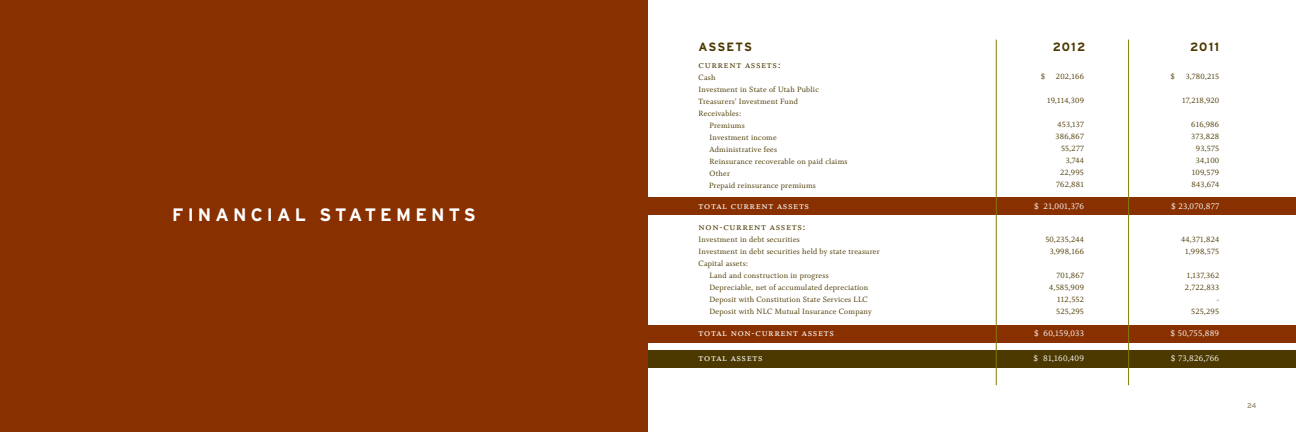
<style>
.page{position:relative;width:1296px;height:432px;background:#fff}
.page>*{position:absolute;margin:0;border:0;box-sizing:border-box;transform-origin:0 0}
.t1{font:700 18px "Interstate";letter-spacing:.23em;color:#fff}
.t2{font:700 12px "Interstate";letter-spacing:.1em;color:#4b3900}
.t3{font:11px "Whitman Small Caps Os F";letter-spacing:.06em;color:#fff}
.t4{font:11px "Whitman Small Caps Os F";letter-spacing:.06em;color:#4b3900}
.t5{font:9px "Whitman Roman LF";letter-spacing:.03em;color:#fff}
.t6{font:8.5px/12px "Whitman Roman LF";letter-spacing:.025em;color:#4b3900;text-align:right}
.t7{font:700 7px "Interstate";color:#a39b83}
</style>
<div class="page">
<div style="left:0;top:0;width:648px;height:432px;background:#893001"></div>
<div style="left:648px;top:198px;width:648px;height:17px;background:#893001"></div>
<div style="left:648px;top:325px;width:648px;height:18px;background:#893001"></div>
<div style="left:648px;top:351px;width:648px;height:17px;background:#4b3900"></div>
<hr style="left:1128px;top:40px;width:1px;height:345px;background:#817c00">
<hr style="left:996px;top:40px;width:1px;height:345px;background:#817c00">
<h1 class="t1" style="left:172px;top:205px;width:42px">FINAN</h1>
<h1 class="t1" style="left:251px;top:205px;width:42px">CIAL</h1>
<h1 class="t1" style="left:320px;top:205px;width:32px">STATEMENTS</h1>
<h2 class="t2" style="left:699px;top:40px;width:55px">ASSETS</h2>
<h2 class="t2" style="left:1053px;top:40px;width:34px">2012</h2>
<h2 class="t2" style="left:1190px;top:40px;width:31px">2011</h2>
<p class="t6" style="left:1041px;top:71px;width:6px">$</p>
<p class="t6" style="left:1056px;top:71px;width:30px">202,166</p>
<p class="t6" style="left:1047px;top:95px;width:38px">19,114,309</p>
<p class="t6" style="left:1056px;top:119px;width:30px">453,137<br>386,867<br>55,277<br>3,744<br>22,995<br>762,881</p>
<p class="t5" style="left:1034px;top:202px;width:51px">$ 21,001,376</p>
<p class="t6" style="left:1045px;top:233px;width:40px;text-align:center">50,235,244<br>3,998,166</p>
<p class="t6" style="left:1049px;top:269px;width:36px">701,867<br>4,585,909<br>112,552<br>525,295</p>
<p class="t5" style="left:1034px;top:328px;width:51px">$ 60,159,033</p>
<p class="t5" style="left:1034px;top:354px;width:52px">$ 81,160,409</p>
<p class="t4" style="left:699px;top:58px;width:84px">current assets:</p>
<p class="t6" style="left:699px;top:71px;width:18px">Cash</p>
<p class="t6" style="left:699px;top:83px;width:122px">Investment in State of Utah Public</p>
<p class="t6" style="left:699px;top:95px;width:101px">Treasurers’ Investment Fund</p>
<p class="t6" style="left:699px;top:107px;width:44px">Receivables:</p>
<p class="t6" style="left:710px;top:119px;width:37px">Premiums</p>
<p class="t6" style="left:710px;top:131px;width:69px">Investment income</p>
<p class="t6" style="left:710px;top:143px;width:69px">Administrative fees</p>
<p class="t6" style="left:710px;top:155px;width:139px">Reinsurance recoverable on paid claims</p>
<p class="t6" style="left:710px;top:167px;width:22px">Other</p>
<p class="t6" style="left:709px;top:179px;width:108px">Prepaid reinsurance premiums</p>
<p class="t3" style="left:699px;top:199px;width:112px">total current assets</p>
<p class="t4" style="left:699px;top:220px;width:109px">non-current assets:</p>
<p class="t6" style="left:699px;top:233px;width:103px">Investment in debt securities</p>
<p class="t6" style="left:699px;top:245px;width:183px">Investment in debt securities held by state treasurer</p>
<p class="t6" style="left:699px;top:257px;width:51px">Capital assets:</p>
<p class="t6" style="left:710px;top:269px;width:121px">Land and construction in progress</p>
<p class="t6" style="left:710px;top:281px;width:160px">Depreciable, net of accumulated depreciation</p>
<p class="t6" style="left:710px;top:293px;width:160px">Deposit with Constitution State Services LLC</p>
<p class="t6" style="left:710px;top:305px;width:164px">Deposit with NLC Mutual Insurance Company</p>
<p class="t3" style="left:699px;top:326px;width:137px">total non-current assets</p>
<p class="t3" style="left:699px;top:352px;width:66px">total assets</p>
<p class="t6" style="left:1171px;top:71px;width:6px">$</p>
<p class="t6" style="left:1186px;top:71px;width:35px">3,780,215</p>
<p class="t6" style="left:1182px;top:95px;width:39px">17,218,920</p>
<p class="t6" style="left:1191px;top:119px;width:30px;text-align:center">616,986<br>373,828<br>93,575<br>34,100<br>109,579<br>843,674</p>
<p class="t5" style="left:1171px;top:202px;width:50px">$ 23,070,877</p>
<p class="t6" style="left:1181px;top:233px;width:40px;text-align:center">44,371,824<br>1,998,575</p>
<p class="t6" style="left:1185px;top:269px;width:36px">1,137,362<br>2,722,833 -<br>525,295</p>
<p class="t5" style="left:1171px;top:328px;width:50px">$ 50,755,889</p>
<p class="t5" style="left:1171px;top:354px;width:50px">$ 73,826,766</p>
<p class="t7" style="left:1247px;top:401px;width:11px">24</p>
</div>
